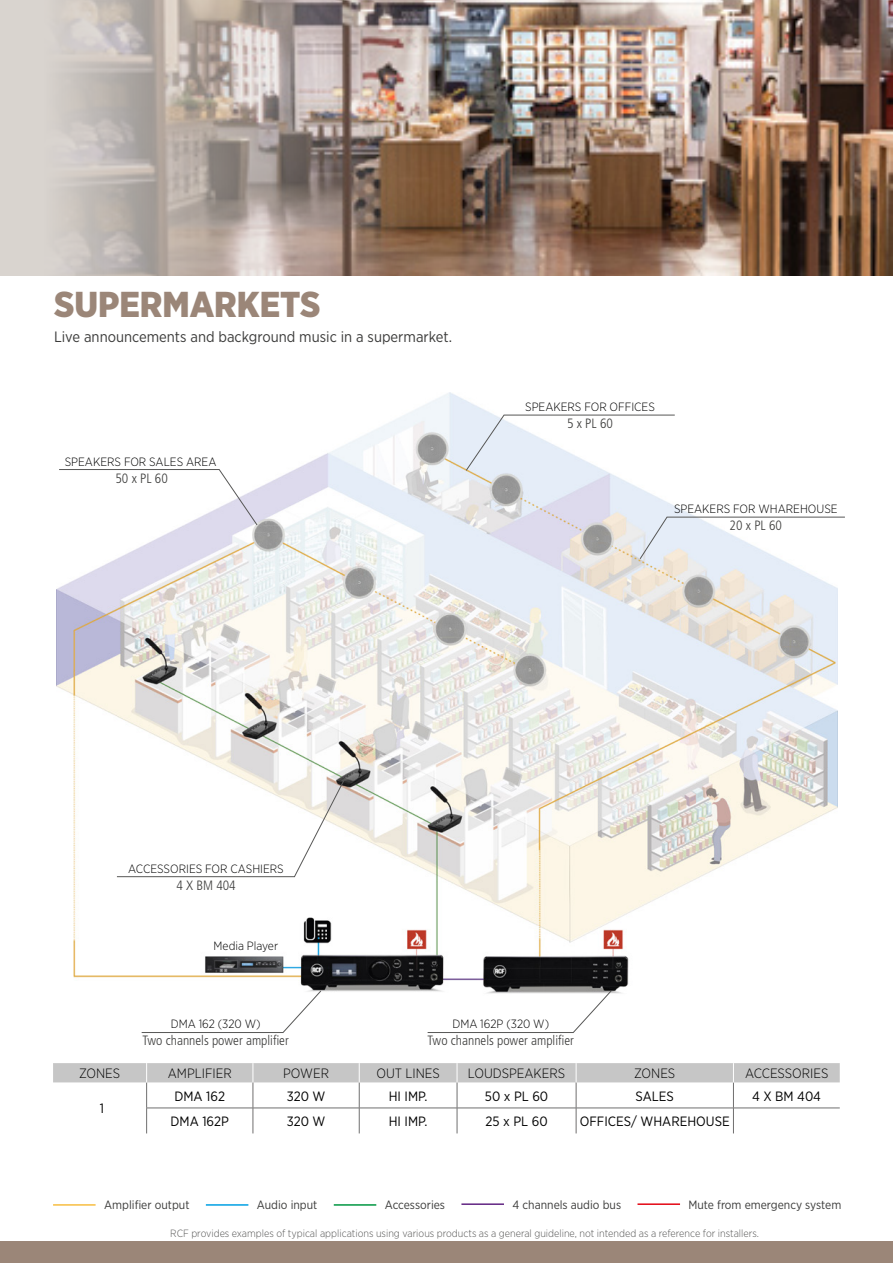
<style>
.page{position:relative;width:893px;height:1263px;background:#fff}
.page>*{position:absolute;margin:0;border:0;box-sizing:border-box;transform-origin:0 0}
.t1{font:900 36px "Gotham Narrow";color:#9b8678}
.t2{font:15px "Gotham Narrow";color:#3c3c3b}
.t3{font:13.5px "Gotham Narrow";color:#000}
.t4{font:300 condensed 13.5px "Frutiger LT Std";color:#3c3c3b}
.t5{font:300 13.5px "Gotham Narrow";color:#000}
.t6{font:300 12px "Gotham Narrow";color:#000}
.t7{font:12px "Gotham Narrow";color:#3c3c3b}
.t8{font:300 10.5px "Gotham Narrow";color:#575756}
</style>
<div class="page">
<div style="left:0;top:1242px;width:893px;height:21px;background:#9b8678"></div>
<img style="left:56px;top:393px;width:782px;height:601px">
<img style="left:475px;top:0;width:418px;height:276px">
<img style="left:0;top:0;width:475px;height:276px">
<svg style="left:53px;top:1063px;width:787px;height:70px"></svg>
<hr style="left:733px;top:1108px;width:107px;height:1px;background:#706f6f">
<hr style="left:53px;top:1204px;width:43px;height:1px;background:#f4a700">
<hr style="left:206px;top:1204px;width:42px;height:2px;background:#009fe3">
<hr style="left:334px;top:1204px;width:42px;height:2px;background:#009641">
<hr style="left:461px;top:1203px;width:43px;height:2px;background:#622483">
<hr style="left:637px;top:1203px;width:43px;height:2px;background:#e30613">
<svg style="left:141px;top:990px;width:180px;height:43px"></svg>
<svg style="left:427px;top:990px;width:185px;height:43px"></svg>
<div style="left:65px;top:456px;width:152px;height:10px;background:#fff"></div>
<svg style="left:466px;top:415px;width:209px;height:56px"></svg>
<svg style="left:59px;top:469px;width:199px;height:56px"></svg>
<svg style="left:640px;top:517px;width:205px;height:42px"></svg>
<svg style="left:117px;top:778px;width:228px;height:99px"></svg>
<h1 class="t1" style="left:54px;top:281px;width:268px">SUPERMARKETS</h1>
<p class="t2" style="left:54px;top:328px;width:400px">Live announcements and background music in a supermarket.</p>
<p class="t6" style="left:65px;top:454px;width:153px">SPEAKERS FOR SALES AREA</p>
<p class="t4" style="left:115px;top:470px;width:54px">50 x PL 60</p>
<p class="t6" style="left:525px;top:400px;width:131px">SPEAKERS FOR OFFICES</p>
<p class="t4" style="left:567px;top:416px;width:47px">5 x PL 60</p>
<p class="t6" style="left:674px;top:502px;width:165px">SPEAKERS FOR WHAREHOUSE</p>
<p class="t4" style="left:730px;top:518px;width:54px">20 x PL 60</p>
<p class="t6" style="left:128px;top:862px;width:157px">ACCESSORIES FOR CASHIERS</p>
<p class="t4" style="left:176px;top:878px;width:61px">4 X BM 404</p>
<p class="t6" style="left:214px;top:939px;width:66px">Media Player</p>
<p class="t6" style="left:171px;top:1016px;width:91px">DMA 162 (320 W)</p>
<p class="t6" style="left:452px;top:1016px;width:98px">DMA 162P (320 W)</p>
<p class="t4" style="left:143px;top:1033px;width:148px">Two channels power amplifier</p>
<p class="t4" style="left:428px;top:1033px;width:148px">Two channels power amplifier</p>
<p class="t5" style="left:79px;top:1065px;width:43px">ZONES</p>
<p class="t5" style="left:168px;top:1065px;width:65px">AMPLIFIER</p>
<p class="t5" style="left:283px;top:1065px;width:47px">POWER</p>
<p class="t5" style="left:376px;top:1065px;width:65px">OUT LINES</p>
<p class="t5" style="left:468px;top:1065px;width:99px">LOUDSPEAKERS</p>
<p class="t5" style="left:634px;top:1065px;width:43px">ZONES</p>
<p class="t5" style="left:745px;top:1065px;width:85px">ACCESSORIES</p>
<p class="t3" style="left:100px;top:1100px;width:6px">1</p>
<p class="t3" style="left:174px;top:1087px;width:52px">DMA 162</p>
<p class="t3" style="left:287px;top:1087px;width:40px">320 W</p>
<p class="t3" style="left:389px;top:1087px;width:40px">HI IMP.</p>
<p class="t3" style="left:485px;top:1087px;width:65px">50 x PL 60</p>
<p class="t3" style="left:636px;top:1087px;width:40px">SALES</p>
<p class="t3" style="left:752px;top:1087px;width:70px">4 X BM 404</p>
<p class="t3" style="left:171px;top:1113px;width:60px">DMA 162P</p>
<p class="t3" style="left:287px;top:1113px;width:40px">320 W</p>
<p class="t3" style="left:389px;top:1113px;width:40px">HI IMP.</p>
<p class="t3" style="left:486px;top:1113px;width:64px">25 x PL 60</p>
<p class="t3" style="left:580px;top:1113px;width:151px">OFFICES/ WHAREHOUSE</p>
<p class="t7" style="left:104px;top:1197px;width:87px">Amplifier output</p>
<p class="t7" style="left:257px;top:1197px;width:62px">Audio input</p>
<p class="t7" style="left:385px;top:1197px;width:62px">Accessories</p>
<p class="t7" style="left:513px;top:1197px;width:110px">4 channels audio bus</p>
<p class="t7" style="left:688px;top:1197px;width:154px">Mute from emergency system</p>
<p class="t8" style="left:170px;top:1227px;width:590px">RCF provides examples of typical applications using various products as a general guideline, not intended as a reference for installers.</p>
</div>
